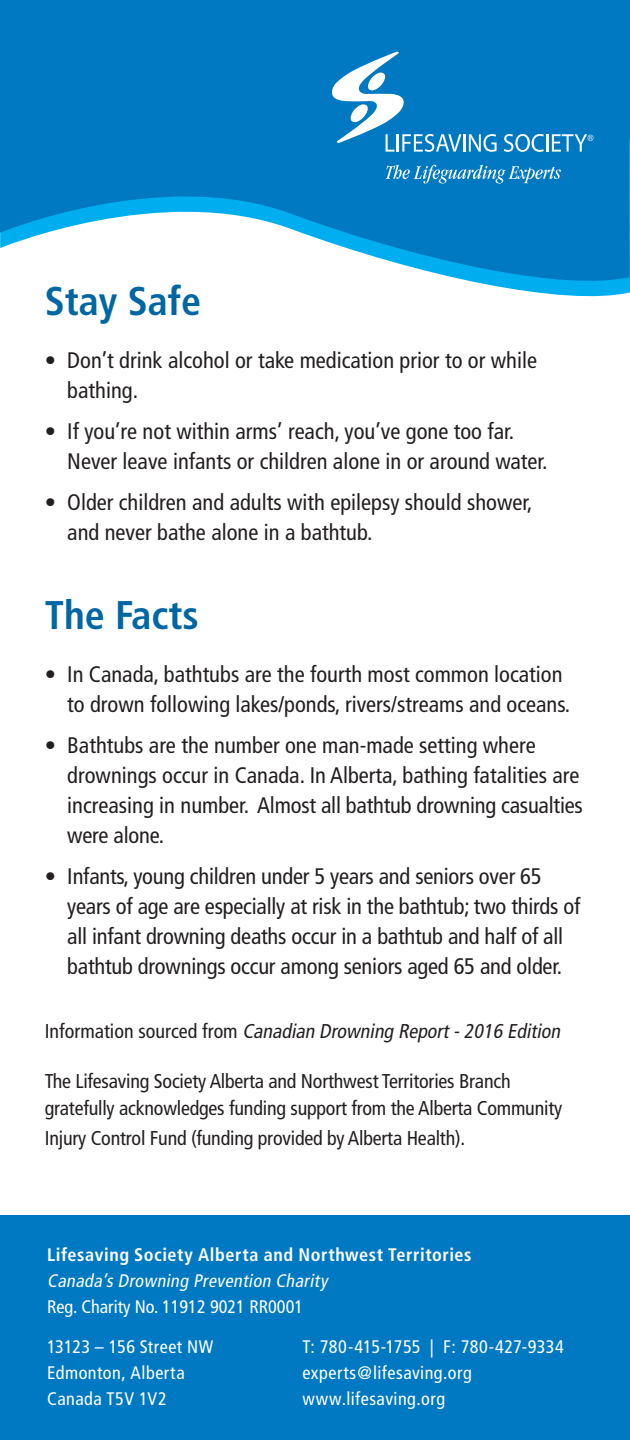
<style>
.page{position:relative;width:630px;height:1440px;background:#fff}
.page>*{position:absolute;margin:0;border:0;box-sizing:border-box;transform-origin:0 0}
.t1{font:700 condensed 40px "Frutiger";color:#0066a4}
.t2{font:condensed 22.5px/30px "Frutiger";color:#231f20}
.bullet{font:condensed 20px/27.5px "Frutiger";letter-spacing:-.01em;color:#231f20}
.bullet-2{font:italic condensed 20px "Frutiger";color:#231f20}
.t3{font:condensed 18.25px "Frutiger";letter-spacing:.025em;color:#fff}
.t4{font:700 condensed 18.25px "Frutiger";letter-spacing:.03em;color:#fff}
.t5{font:italic condensed 18.25px "Frutiger";color:#fff}
.t6{font:condensed 18.25px "Frutiger";color:#fff}
.s1{font-style:normal}
</style>
<div class="page">
<div style="left:0;top:1215px;width:630px;height:225px;background:#0079c2"></div>
<svg style="left:0;top:139px;width:630px;height:153px;fill:#0079c2"></svg>
<div style="left:0;top:0;width:630px;height:139px;background:#0079c2"></div>
<svg style="left:332px;top:52px;width:165px;height:100px"></svg>
<svg style="left:504px;top:134px;width:89px;height:18px"></svg>
<svg style="left:386px;top:165px;width:175px;height:18px;background:#3a97cf"></svg>
<p class="t1" style="left:45px;top:278px;width:158px">Stay Safe</p>
<p class="t2" style="left:67px;top:345px;width:471px;text-indent:-22px">• Don’t drink alcohol or take medication prior to or while bathing.</p>
<p class="t2" style="left:67px;top:416px;width:482px;text-indent:-22px">• If you’re not within arms’ reach, you’ve gone too far.<br>Never leave infants or children alone in or around water.</p>
<p class="t2" style="left:67px;top:488px;width:467px;text-indent:-22px">• Older children and adults with epilepsy should shower, and never bathe alone in a bathtub.</p>
<p class="t1" style="left:45px;top:591px;width:156px">The Facts</p>
<p class="t2" style="left:67px;top:659px;width:505px;text-indent:-22px">• In Canada, bathtubs are the fourth most common location to drown following lakes/ponds, rivers/streams and oceans.</p>
<p class="t2" style="left:67px;top:730px;width:517px;text-indent:-22px">• Bathtubs are the number one man-made setting where drownings occur in Canada. In Alberta, bathing fatalities are increasing in number. Almost all bathtub drowning casualties were alone.</p>
<p class="t2" style="left:67px;top:861px;width:515px;text-indent:-22px">• Infants, young children under 5 years and seniors over 65 years of age are especially at risk in the bathtub; two thirds of all infant drowning deaths occur in a bathtub and half of all bathtub drownings occur among seniors aged 65 and older.</p>
<p class="bullet-2" style="left:45px;top:1019px;width:521px"><span class="s1">I n fo r m a t i o n s o u r c e d f r o m</span> Canadian Drowning Report-2016 Edition</p>
<p class="bullet" style="left:45px;top:1067px;width:519px">The Lifesaving Society Alberta and Northwest Territories Branch gratefully acknowledges funding support from the Alberta Community</p>
<p class="bullet" style="left:45px;top:1125px;width:422px">Injury Control Fund (funding provided by Alberta Health).</p>
<p class="t4" style="left:47px;top:1244px;width:426px">Lifesaving Society Alberta and Northwest Territories</p>
<p class="t5" style="left:47px;top:1270px;width:282px">Canada’s Drowning Prevention Charity</p>
<p class="t6" style="left:47px;top:1296px;width:258px">Reg. Charity No. 11912 9021 RR0001</p>
<p class="t3" style="left:47px;top:1336px;width:168px">13123 – 156 Street NW</p>
<p class="t3" style="left:47px;top:1362px;width:139px">Edmonton, Alberta</p>
<p class="t3" style="left:47px;top:1388px;width:121px">Canada T5V 1V2</p>
<p class="t3" style="left:302px;top:1336px;width:263px">T: 780-415-1755 | F: 780-427-9334</p>
<p class="t3" style="left:302px;top:1362px;width:171px">experts@lifesaving.org</p>
<p class="t3" style="left:302px;top:1388px;width:144px">www.lifesaving.org</p>
</div>
